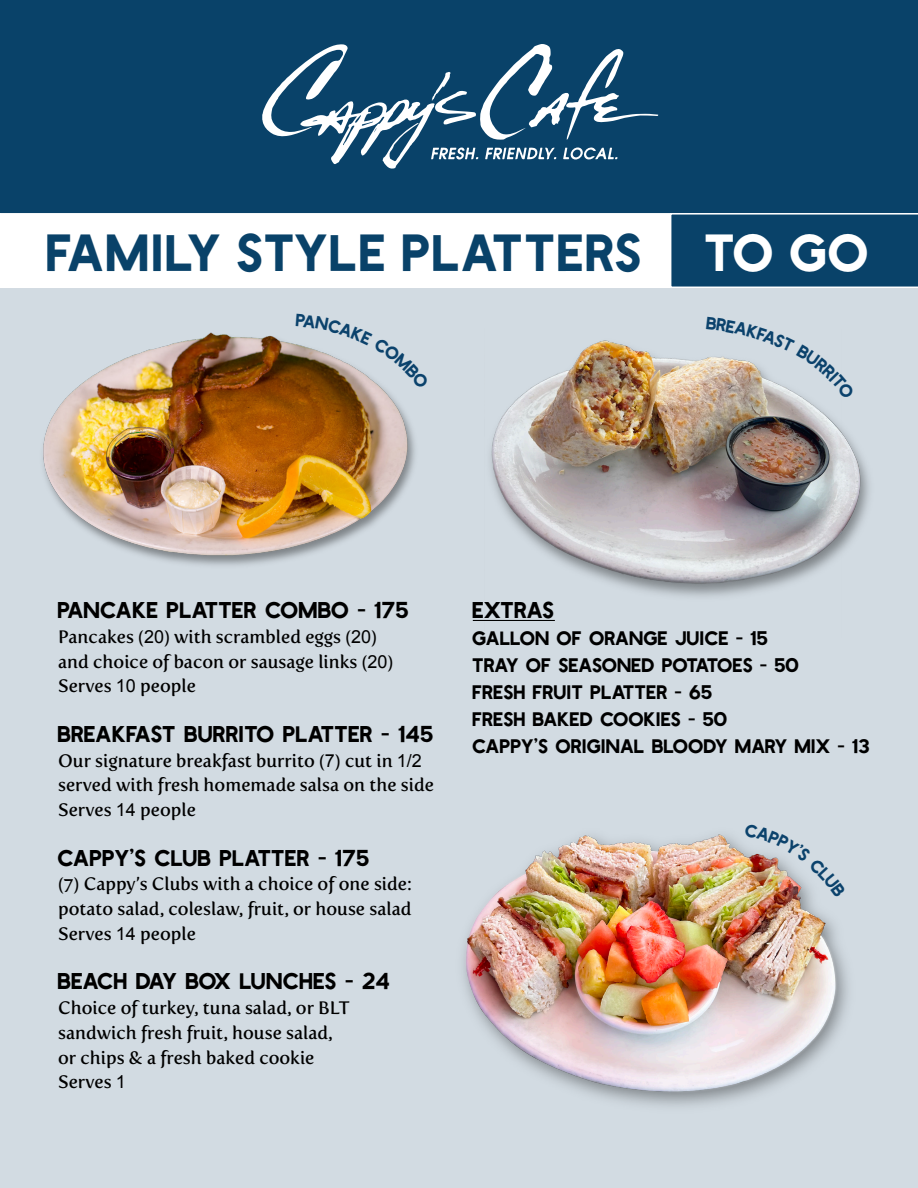
<style>
.page{position:relative;width:918px;height:1188px;background:#fff}
.page>*{position:absolute;margin:0;border:0;box-sizing:border-box;transform-origin:0 0}
.t1{font:48px "Heinberg";letter-spacing:.025em;color:#094269}
.t2{font:48px "Heinberg";color:#fff}
.t3{font:21px "Heinberg";color:#000}
.t4{font:18px/24.8px "Fertigo Pro";color:#000}
.t5{font:18px/27px "Heinberg";color:#000}
.s1{font-family:"Arial"}
</style>
<div class="page">
<div style="left:0;top:0;width:918px;height:215px;background:#094269"></div>
<div style="left:0;top:215px;width:918px;height:973px;background:#d2dbe2"></div>
<svg style="left:262px;top:44px;width:396px;height:125px"></svg>
<hr style="left:473px;top:620px;width:82px;height:1px;background:#000">
<img style="left:463px;top:834px;width:385px;height:272px">
<img style="left:43px;top:332px;width:372px;height:234px">
<img style="left:477px;top:340px;width:392px;height:281px">
<div style="left:0;top:213px;width:670px;height:75px;background:#fff"></div>
<div style="left:670px;top:213px;width:248px;height:75px;background:#094269"></div>
<img style="left:744px;top:834px;width:102px;height:64px">
<svg style="left:296px;top:332px;width:119px;height:58px"></svg>
<svg style="left:706px;top:340px;width:149px;height:60px"></svg>
<p class="t1" style="left:47px;top:215px;width:597px">FAMILY STYLE PLATTERS</p>
<p class="t2" style="left:706px;top:215px;width:166px">TO GO</p>
<p class="t3" style="left:58px;top:594px;width:353px">PANCAKE PLATTER COMBO - 175</p>
<p class="t4" style="left:58px;top:624px;width:337px">Pancakes (<span class="s1">20</span>) with scrambled eggs (<span class="s1">20</span>) and choice of bacon or sausage links (<span class="s1">20</span>)</p>
<p class="t4" style="left:58px;top:674px;width:139px">Serves <span class="s1">10</span> people</p>
<p class="t3" style="left:58px;top:717px;width:377px">BREAKFAST BURRITO PLATTER - 145</p>
<p class="t4" style="left:58px;top:748px;width:377px">Our signature breakfast burrito (<span class="s1">7</span>) cut in <span class="s1">1/2 </span>served with fresh homemade salsa on the side</p>
<p class="t4" style="left:58px;top:798px;width:139px">Serves <span class="s1">14</span> people</p>
<p class="t3" style="left:58px;top:841px;width:313px">CAPPY’S CLUB PLATTER - 175</p>
<p class="t4" style="left:58px;top:872px;width:355px">(7) Cappy’s Clubs with a choice of one side: potato salad, coleslaw, fruit, or house salad</p>
<p class="t4" style="left:58px;top:921px;width:139px">Serves <span class="s1">14</span> people</p>
<p class="t3" style="left:58px;top:965px;width:334px">BEACH DAY BOX LUNCHES - 24</p>
<p class="t4" style="left:58px;top:995px;width:293px">Choice of turkey, tuna salad, or BLT sandwich fresh fruit, house salad, or chips &amp; a fresh baked cookie</p>
<p class="t4" style="left:58px;top:1070px;width:69px">Serves <span class="s1">1</span></p>
<p class="t3" style="left:473px;top:594px;width:84px">EXTRAS</p>
<p class="t5" style="left:473px;top:624px;width:298px">GALLON OF ORANGE JUICE - 15</p>
<p class="t5" style="left:473px;top:651px;width:329px">TRAY OF SEASONED POTATOES - 50<br>FRESH FRUIT PLATTER - 65</p>
<p class="t5" style="left:473px;top:705px;width:257px">FRESH BAKED COOKIES - 50</p>
<p class="t5" style="left:473px;top:732px;width:399px">CAPPY’S ORIGINAL BLOODY MARY MIX - 13</p>
</div>
